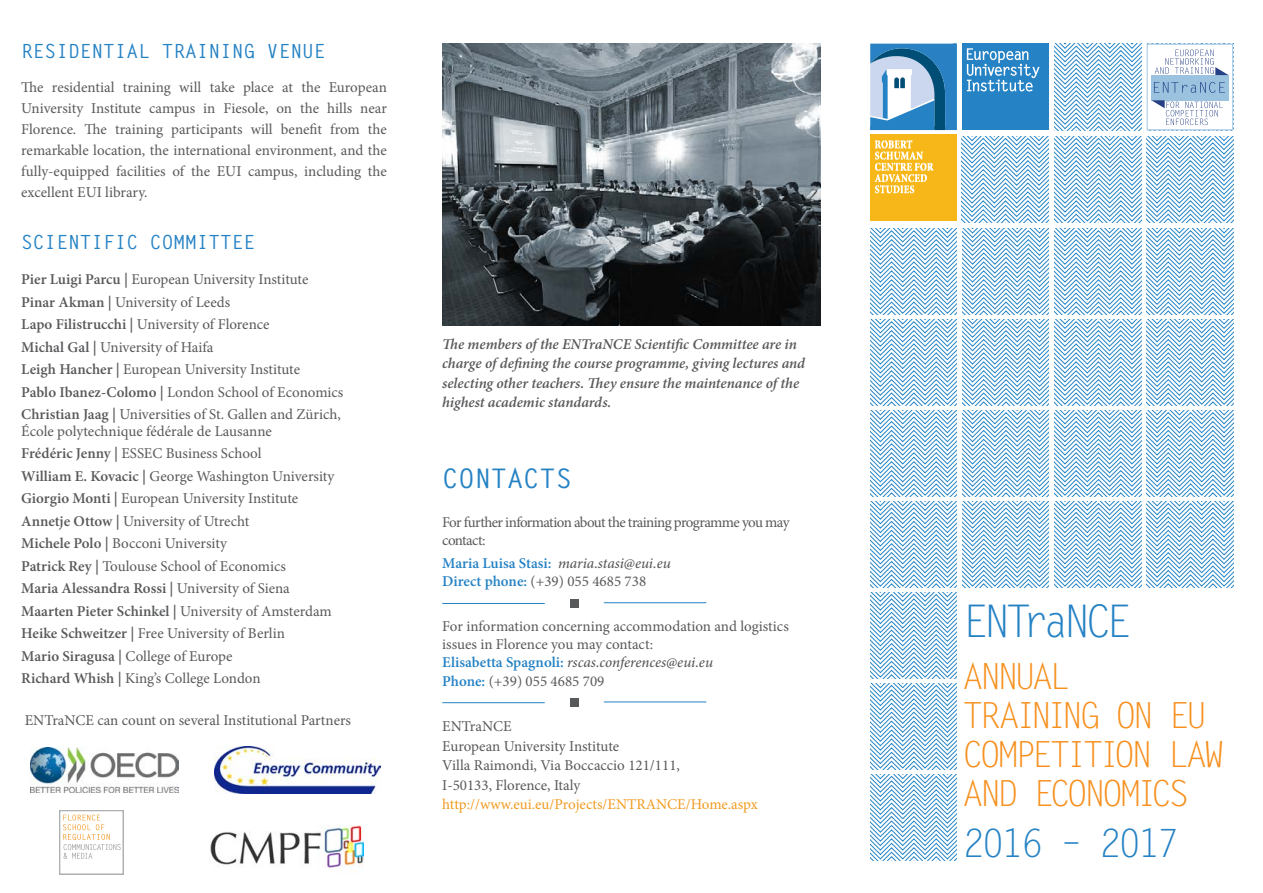
<style>
.page{position:relative;width:1263px;height:893px;background:#fff}
.page>*{position:absolute;margin:0;border:0;box-sizing:border-box;transform-origin:0 0}
.Title_1{font:45px "Letter Gothic Std";letter-spacing:-.14em;color:#2582c4}
.title2{font:39px "Letter Gothic Std";letter-spacing:-.1em;color:#2582c4}
.Title_1-2{font:36px/39px "Letter Gothic Std";letter-spacing:-.12em;color:#f7901e}
.Text{font:700 27px "Letter Gothic Std";color:#2582c4}
.title2-2{font:700 19.5px "Letter Gothic Std";color:#2582c4}
.Text-2{font:15px/21px "Minion Pro";letter-spacing:-.005em;color:#58595b}
.Text-3{font:italic 600 15px/19.5px "Minion Pro";letter-spacing:-.005em;color:#58595b}
.Text-4{font:600 15px "Minion Pro";color:#58595b}
.Text-5{font:italic 500 15px "Minion Pro";letter-spacing:-.005em;color:#58595b}
.Text-6{font:15px/18px "Minion Pro";letter-spacing:-.04em;color:#58595b}
.Text-7{font:15px "Minion Pro";color:#f19b20}
.s1{font-weight:600}
.s2{font-weight:400}
.s3{font-weight:600;font-style:normal;color:#2582c4}
.s4{font-weight:600;color:#2582c4}
</style>
<div class="page">
<img style="left:442px;top:44px;width:379px;height:282px">
<div style="left:570px;top:599px;width:8px;height:8px;background:#58595b"></div>
<hr style="left:442px;top:603px;width:103px;height:1px;background:#2582c4">
<hr style="left:604px;top:602px;width:102px;height:1px;background:#2582c4">
<img style="left:215px;top:746px;width:166px;height:47px">
<img style="left:210px;top:825px;width:153px;height:48px">
<div style="left:870px;top:135px;width:87px;height:86px;background:#f7b718"></div>
<div style="left:570px;top:698px;width:8px;height:9px;background:#58595b"></div>
<hr style="left:442px;top:702px;width:103px;height:1px;background:#2582c4">
<hr style="left:604px;top:702px;width:102px;height:1px;background:#2582c4">
<svg style="left:1055px;top:136px;width:86px;height:86px"></svg>
<svg style="left:1055px;top:44px;width:86px;height:86px"></svg>
<svg style="left:875px;top:140px;width:58px;height:53px"></svg>
<div style="left:962px;top:44px;width:87px;height:86px;background:#2582c4"></div>
<svg style="left:967px;top:48px;width:73px;height:44px"></svg>
<svg style="left:870px;top:44px;width:87px;height:86px"></svg>
<svg style="left:962px;top:228px;width:86px;height:359px"></svg>
<svg style="left:1055px;top:228px;width:86px;height:359px"></svg>
<svg style="left:1147px;top:228px;width:86px;height:359px"></svg>
<svg style="left:870px;top:228px;width:86px;height:632px"></svg>
<svg style="left:1147px;top:44px;width:86px;height:86px"></svg>
<svg style="left:962px;top:136px;width:86px;height:86px"></svg>
<img style="left:30px;top:747px;width:148px;height:46px">
<svg style="left:1147px;top:136px;width:86px;height:86px"></svg>
<div style="left:60px;top:810px;width:63px;height:64px;border:2px solid #afb2b2"></div>
<svg style="left:63px;top:814px;width:58px;height:45px"></svg>
<p class="title2-2" style="left:21px;top:39px;width:306px">RESIDENTIAL TRAINING VENUE</p>
<p class="Text-2" style="left:21px;top:77px;width:367px;text-align:justify">The residential training will take place at the European University Institute campus in Fiesole, on the hills near Florence. The training participants will benefit from the remarkable location, the international environment, and the fully-equipped facilities of the EUI campus, including the excellent EUI library.</p>
<p class="title2-2" style="left:21px;top:230px;width:236px">SCIENTIFIC COMMITTEE</p>
<p class="Text-2" style="left:21px;top:269px;width:289px"><span class="s1">Pier Luigi Parcu |</span> European University Institute</p>
<p class="Text-2" style="left:21px;top:291px;width:210px"><span class="s1">Pinar Akman |</span> University of Leeds</p>
<p class="Text-2" style="left:21px;top:314px;width:250px"><span class="s1">Lapo Filistrucchi |</span> University of Florence</p>
<p class="Text-2" style="left:21px;top:336px;width:194px"><span class="s1">Michal Gal |</span> University of Haifa</p>
<p class="Text-2" style="left:21px;top:359px;width:280px"><span class="s1">Leigh Hancher |</span> European University Institute</p>
<p class="Text-2" style="left:21px;top:381px;width:324px"><span class="s1">Pablo Ibanez-Colomo |</span> London School of Economics</p>
<p class="Text-2" style="left:21px;top:406px;width:321px;line-height:16.5px"><span class="s1">Christian Jaag |</span> Universities of St. Gallen and Zürich,<br>École polytechnique fédérale de Lausanne</p>
<p class="Text-2" style="left:21px;top:443px;width:242px"><span class="s1">Frédéric Jenny |</span> ESSEC Business School</p>
<p class="Text-2" style="left:21px;top:465px;width:315px"><span class="s1">William E. Kovacic |</span> George Washington University</p>
<p class="Text-2" style="left:21px;top:488px;width:278px"><span class="s1">Giorgio Monti |</span> European University Institute</p>
<p class="Text-2" style="left:21px;top:510px;width:230px"><span class="s1">Annetje Ottow |</span> University of Utrecht</p>
<p class="Text-2" style="left:21px;top:533px;width:207px"><span class="s1">Michele Polo |</span> Bocconi University</p>
<p class="Text-2" style="left:21px;top:555px;width:266px"><span class="s1">Patrick Rey |</span> Toulouse School of Economics</p>
<p class="Text-4" style="left:21px;top:578px;width:270px">Maria Alessandra Rossi | <span class="s2">University of Siena</span></p>
<p class="Text-4" style="left:21px;top:600px;width:312px">Maarten Pieter Schinkel | <span class="s2">University of Amsterdam</span></p>
<p class="Text-2" style="left:21px;top:623px;width:265px"><span class="s1">Heike Schweitzer |</span> Free University of Berlin</p>
<p class="Text-2" style="left:21px;top:645px;width:213px"><span class="s1">Mario Siragusa |</span> College of Europe</p>
<p class="Text-2" style="left:21px;top:668px;width:241px"><span class="s1">Richard Whish |</span> King’s College London</p>
<p class="Text-2" style="left:25px;top:710px;width:328px">ENTraNCE can count on several Institutional Partners</p>
<p class="Text-3" style="left:442px;top:334px;width:364px">The members of the ENTraNCE Scientific Committee are in charge of defining the course programme, giving lectures and selecting other teachers. They ensure the maintenance of the highest academic standards.</p>
<p class="Text" style="left:442px;top:462px;width:131px">CONTACTS</p>
<p class="Text-6" style="left:442px;top:514px;width:349px">For further information about the training programme you may contact:</p>
<p class="Text-5" style="left:442px;top:552px;width:230px"><span class="s3">Maria Luisa Stasi:</span> maria.stasi@eui.eu</p>
<p class="Text-2" style="left:442px;top:570px;width:205px"><span class="s4">Direct phone:</span> (+39) 055 4685 738</p>
<p class="Text-2" style="left:442px;top:617px;width:348px;line-height:18px">For information concerning accommodation and logistics issues in Florence you may contact:</p>
<p class="Text-5" style="left:442px;top:651px;width:272px"><span class="s3">Elisabetta Spagnoli:</span> rscas.conferences@eui.eu</p>
<p class="Text-2" style="left:442px;top:671px;width:164px"><span class="s4">Phone:</span> (+39) 055 4685 709</p>
<p class="Text-2" style="left:442px;top:716px;width:71px">ENTraNCE</p>
<p class="Text-2" style="left:442px;top:735px;width:178px">European University Institute</p>
<p class="Text-2" style="left:442px;top:755px;width:239px">Villa Raimondi, Via Boccaccio 121/111,</p>
<p class="Text-2" style="left:442px;top:774px;width:140px">I-50133, Florence, Italy</p>
<p class="Text-7" style="left:442px;top:794px;width:317px">http://www.eui.eu/Projects/ENTRANCE/Home.aspx</p>
<p class="Title_1" style="left:962px;top:595px;width:172px">ENTraNCE</p>
<p class="Title_1-2" style="left:962px;top:658px;width:109px">ANNUAL</p>
<p class="Title_1-2" style="left:962px;top:697px;width:264px">TRAINING ON EU<br>COMPETITION LAW<br>AND ECONOMICS</p>
<p class="title2" style="left:962px;top:821px;width:220px">2016 – 2017</p>
</div>
